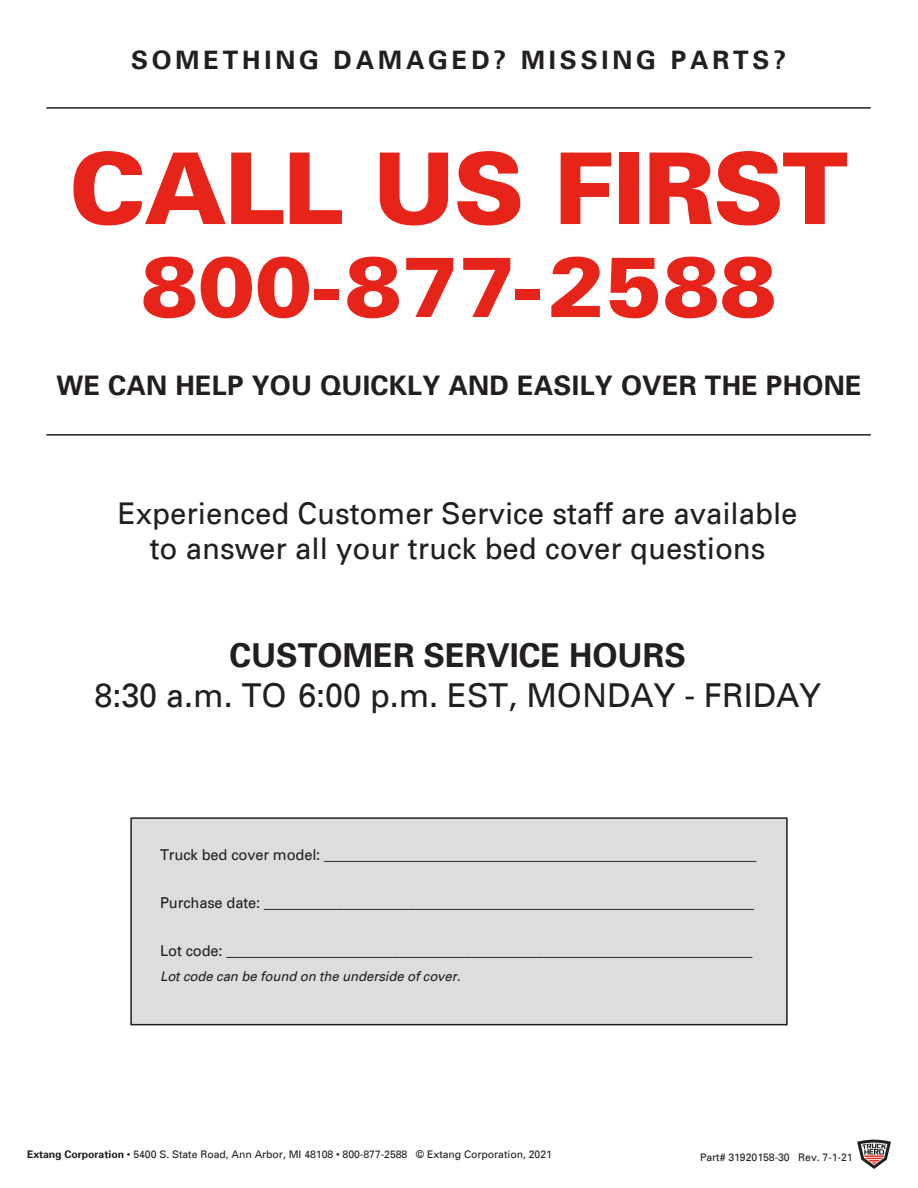
<style>
.page{position:relative;width:918px;height:1188px;background:#fff}
.page>*{position:absolute;margin:0;border:0;box-sizing:border-box;transform-origin:0 0}
.t1{font:900 99px "Univers";letter-spacing:-.02em;color:#e72419}
.t2{font:900 85.5px "Univers";color:#e72419}
.t3{font:33px "Univers";color:#231f20}
.t4{font:700 33px "Univers";color:#231f20}
.t5{font:30px "Univers";color:#231f20}
.t6{font:700 27px "Univers";letter-spacing:.01em;color:#231f20}
.t7{font:700 25.5px "Univers";letter-spacing:.15em;color:#231f20}
.t8{font:15px "Univers";letter-spacing:-.01em;color:#231f20}
.t9{font:italic 13.5px "Univers";letter-spacing:-.01em;color:#231f20}
.t10{font:10.5px "Univers";letter-spacing:-.005em;color:#231f20}
.s1{font-weight:700}
</style>
<div class="page">
<div style="left:131px;top:818px;width:656px;height:207px;background:#dcdddf"></div>
<div style="left:130px;top:817px;width:658px;height:208px;border:2px solid #231f20"></div>
<hr style="left:46px;top:107px;width:825px;height:2px;background:#231f20">
<hr style="left:46px;top:434px;width:825px;height:2px;background:#231f20">
<svg style="left:857px;top:1140px;width:34px;height:29px"></svg>
<p class="t7" style="left:131px;top:49px;width:657px">SOMETHING DAMAGED? MISSING PARTS?</p>
<p class="t1" style="left:69px;top:145px;width:781px">CALL US FIRST</p>
<p class="t2" style="left:141px;top:248px;width:637px">800-877-2588</p>
<p class="t6" style="left:56px;top:374px;width:807px">WE CAN HELP YOU QUICKLY AND EASILY OVER THE PHONE</p>
<p class="t5" style="left:118px;top:500px;width:681px">Experienced Customer Service staff are available</p>
<p class="t5" style="left:150px;top:535px;width:617px">to answer all your truck bed cover questions</p>
<p class="t4" style="left:229px;top:641px;width:458px">CUSTOMER SERVICE HOURS</p>
<p class="t3" style="left:94px;top:681px;width:728px">8:30 a.m. TO 6:00 p.m. EST, MONDAY - FRIDAY</p>
<p class="t8" style="left:160px;top:848px;width:598px">Truck bed cover model: ____________________________________________________________</p>
<p class="t8" style="left:160px;top:896px;width:595px">Purchase date: ____________________________________________________________________</p>
<p class="t8" style="left:160px;top:944px;width:594px">Lot code: _________________________________________________________________________</p>
<p class="t9" style="left:160px;top:971px;width:302px">Lot code can be found on the underside of cover.</p>
<p class="t10" style="left:27px;top:1150px;width:527px"><span class="s1">Extang Corporation</span> • 5400 S. State Road, Ann Arbor, MI 48108 • 800-877-2588 © Extang Corporation, 2021</p>
<p class="t10" style="left:700px;top:1153px;width:154px">Part# 31920158-30 Rev. 7-1-21</p>
</div>
